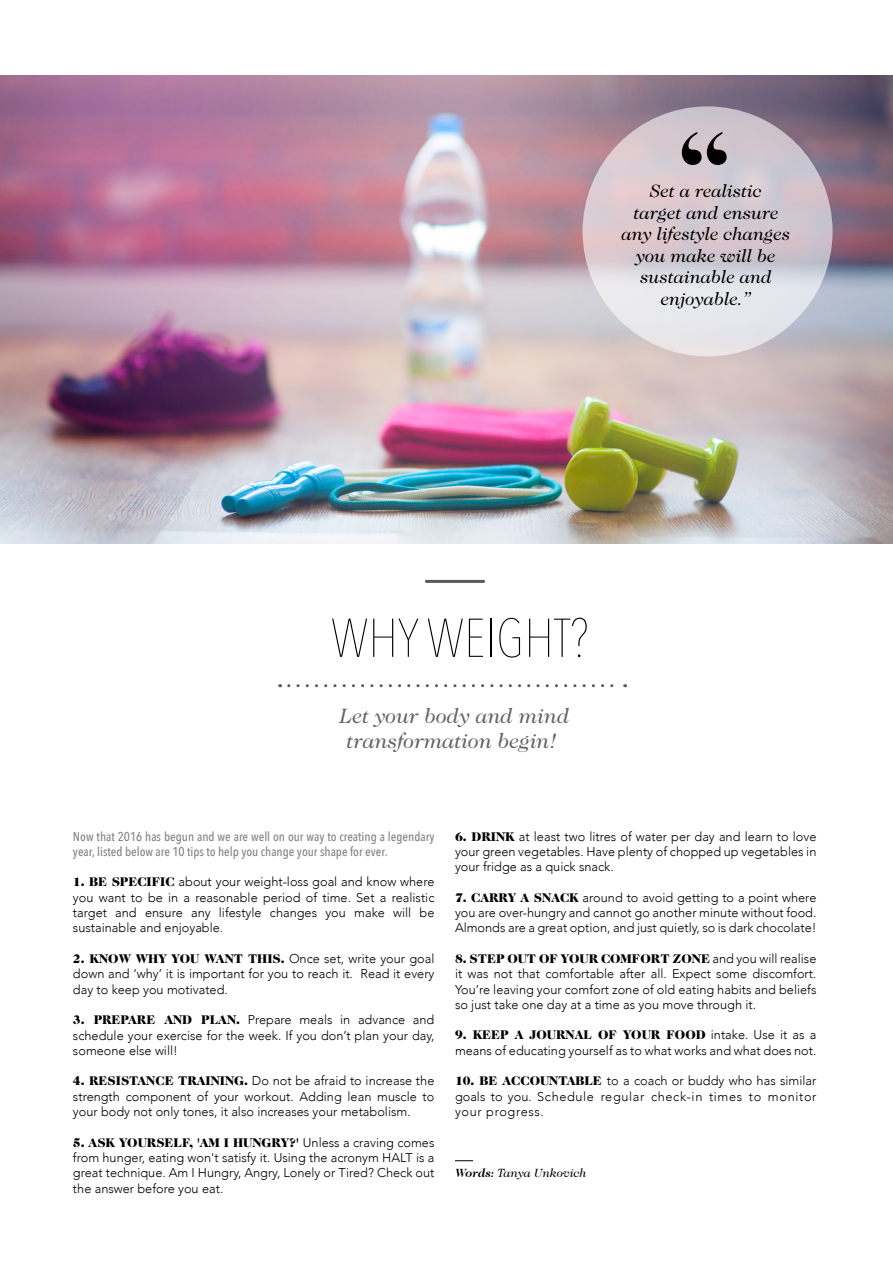
<style>
.page{position:relative;width:893px;height:1263px;background:#fff}
.page>*{position:absolute;margin:0;border:0;box-sizing:border-box;transform-origin:0 0}
.t1{font:900 90px "Caslon Two Twenty Four LT";color:#000}
.t2{font:200 54px "Avenir Next Condensed";color:#000}
.t3{font:italic 21px/25.2px "Caslon Two Twenty Four LT";color:#646569;text-align:center}
.t4{font:italic 18px/21.6px "Caslon Two Twenty Four LT";color:#000;text-align:center}
.t5{font:300 12.75px/15.3px "Avenir";color:#000;text-align:justify}
.t6{font:900 12.75px "Caslon Two Twenty Four LT";color:#000}
.t7{font:500 12.75px/15.3px "Avenir Next Condensed";color:#838487}
.t8{font:italic 12px "Caslon Two Twenty Four LT";color:#000}
.s1{font-family:"Caslon Two Twenty Four LT";font-weight:900}
.s2{font-family:"Avenir";font-weight:300}
.s3{font-weight:700}
</style>
<div class="page">
<img style="left:0;top:76px;width:893px;height:467px">
<svg style="left:289px;top:684px;width:337px;height:3px"></svg>
<hr style="left:425px;top:580px;width:60px;height:3px;background:#58595b">
<svg style="left:583px;top:106px;width:250px;height:250px"></svg>
<svg style="left:455px;top:1160px;width:18px;height:1px"></svg>
<h1 class="t1" style="left:675px;top:115px;width:60px">“</h1>
<h3 class="t4" style="left:622px;top:180px;width:170px">Set a realistic<br>target and ensure any lifestyle changes you make will be sustainable and enjoyable.”</h3>
<h2 class="t2" style="left:331px;top:606px;width:259px">WHY WEIGHT?</h2>
<h3 class="t3" style="left:340px;top:703px;width:231px">Let your body and mind transformation begin!</h3>
<p class="t7" style="left:73px;top:828px;width:363px">Now that 2016 has begun and we are well on our way to creating a legendary year, listed below are 10 tips to help you change your shape for ever.</p>
<p class="t5" style="left:73px;top:874px;width:363px"><span class="s1">1. BE SPECIFIC</span> about your weight-loss goal and know where you want to be in a reasonable period of time. Set a realistic target and ensure any lifestyle changes you make will be sustainable and enjoyable.</p>
<p class="t6" style="left:73px;top:951px;width:363px">2. KNOW WHY YOU WANT THIS. <span class="s2">Once set, write your goal</span></p>
<p class="t5" style="left:73px;top:966px;width:363px">down and ‘why’ it is important for you to reach it. Read it every day to keep you motivated.</p>
<p class="t5" style="left:73px;top:1012px;width:363px"><span class="s1">3. PREPARE AND PLAN.</span> Prepare meals in advance and schedule your exercise for the week. If you don’t plan your day, someone else will!</p>
<p class="t5" style="left:73px;top:1073px;width:363px"><span class="s1">4. RESISTANCE TRAINING.</span> Do not be afraid to increase the strength component of your workout. Adding lean muscle to your body not only tones, it also increases your metabolism.</p>
<p class="t6" style="left:73px;top:1135px;width:363px">5. ASK YOURSELF, 'AM I HUNGRY?' <span class="s2">Unless a craving comes</span></p>
<p class="t5" style="left:73px;top:1150px;width:363px">from hunger, eating won't satisfy it. Using the acronym HALT is a great technique. Am I Hungry, Angry, Lonely or Tired? Check out the answer before you eat.</p>
<p class="t5" style="left:455px;top:828px;width:363px"><span class="s1">6. DRINK</span> at least two litres of water per day and learn to love your green vegetables. Have plenty of chopped up vegetables in your fridge as a quick snack.</p>
<p class="t5" style="left:455px;top:890px;width:363px"><span class="s1">7. CARRY A SNACK</span> around to avoid getting to a point where you are over-hungry and cannot go another minute without food.<br>Almonds are a great option, and just quietly, so is dark chocolate!</p>
<p class="t6" style="left:455px;top:951px;width:363px">8. STEP OUT OF YOUR COMFORT ZONE <span class="s2">and you will realise</span></p>
<p class="t5" style="left:455px;top:966px;width:363px">it was not that comfortable after all. Expect some discomfort.<br>You’re leaving your comfort zone of old eating habits and beliefs so just take one day at a time as you move through it.</p>
<p class="t6" style="left:455px;top:1028px;width:363px">9. KEEP A JOURNAL OF YOUR FOOD <span class="s2">intake. Use it as a</span></p>
<p class="t5" style="left:455px;top:1043px;width:363px">means of educating yourself as to what works and what does not.</p>
<p class="t5" style="left:455px;top:1073px;width:363px"><span class="s1">10. BE ACCOUNTABLE</span> to a coach or buddy who has similar goals to you. Schedule regular check-in times to monitor your progress.</p>
<p class="t8" style="left:455px;top:1166px;width:133px"><span class="s3">Words:</span> Tanya Unkovich</p>
</div>
